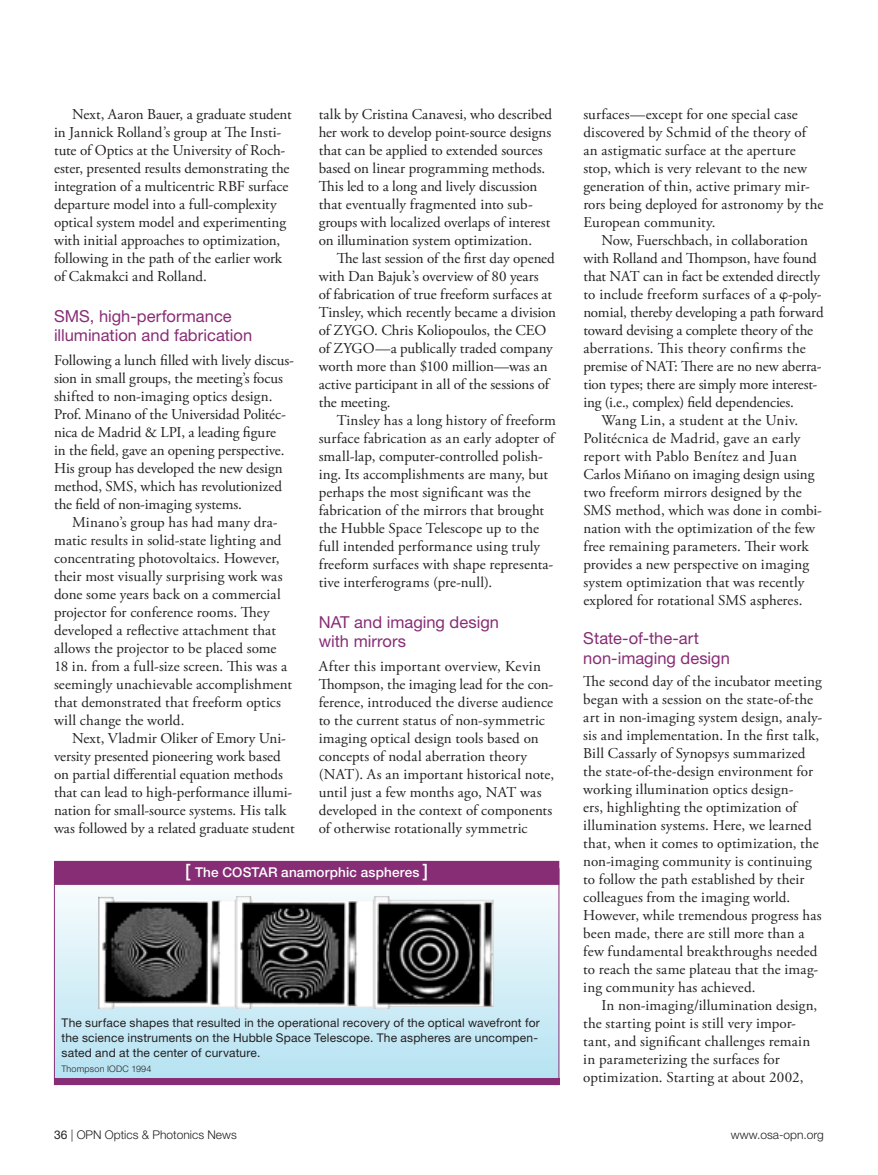
<style>
.page{position:relative;width:878px;height:1175px;background:#fff}
.page>*{position:absolute;margin:0;border:0;box-sizing:border-box;transform-origin:0 0}
.t1{font:16.5px/19.5px "Helvetica Neue LT Std";color:#872d75}
.t2{font:15px/18px "Adobe Garamond Pro";color:#231f20}
.t3{font:15px "Adobe Garamond Pro";letter-spacing:.02em;color:#231f20}
.t4{font:500 13.5px "Helvetica Neue LT Std";letter-spacing:.015em;color:#fff}
.t5{font:12px/15px "Helvetica Neue LT Std";letter-spacing:.015em;color:#231f20}
.t6{font:300 12px "Helvetica Neue LT Std";color:#231f20}
.t7{font:300 9px "Helvetica Neue LT Std";letter-spacing:.025em;color:#231f20}
.s1{font-size:18px}
.s2{font-weight:400}
</style>
<div class="page">
<svg style="left:56px;top:894px;width:501px;height:184px;background:#c9eaf5"></svg>
<div style="left:54px;top:1078px;width:505px;height:6px;background:#872d75"></div>
<div style="left:54px;top:861px;width:505px;height:24px;background:#872d75"></div>
<img style="left:98px;top:896px;width:395px;height:112px">
<p class="t2" style="left:54px;top:106px;width:239px;text-indent:18px">Next, Aaron Bauer, a graduate student in Jannick Rolland’s group at The Insti&shy;tute of Optics at the University of Roch&shy;ester, presented results demonstrating the integration of a multicentric RBF surface departure model into a full-complexity optical system model and experimenting with initial approaches to optimization, following in the path of the earlier work of Cakmakci and Rolland.</p>
<p class="t1" style="left:54px;top:306px;width:200px">SMS, high-performance illumination and fabrication</p>
<p class="t2" style="left:54px;top:352px;width:241px">Following a lunch filled with lively discus&shy;sion in small groups, the meeting’s focus shifted to non-imaging optics design.<br>Prof. Minano of the Universidad Politéc&shy;nica de Madrid &amp; LPI, a leading figure<br>in the field, gave an opening perspective.<br>His group has developed the new design method, SMS, which has revolutionized the field of non-imaging systems.</p>
<p class="t2" style="left:54px;top:514px;width:239px;text-indent:18px">Minano’s group has had many dra&shy;matic results in solid-state lighting and concentrating photovoltaics. However, their most visually surprising work was done some years back on a commercial projector for conference rooms. They developed a reflective attachment that allows the projector to be placed some 18 in. from a full-size screen. This was a seemingly unachievable accomplishment that demonstrated that freeform optics will change the world.</p>
<p class="t2" style="left:54px;top:730px;width:242px;text-indent:18px">Next, Vladmir Oliker of Emory Uni&shy;versity presented pioneering work based on partial differential equation methods that can lead to high-performance illumi&shy;nation for small-source systems. His talk was followed by a related graduate student</p>
<p class="t2" style="left:318px;top:106px;width:235px">talk by Cristina Canavesi, who described her work to develop point-source designs that can be applied to extended sources based on linear programming methods.<br>This led to a long and lively discussion that eventually fragmented into sub&shy;groups with localized overlaps of interest on illumination system optimization.</p>
<p class="t2" style="left:318px;top:250px;width:239px;text-indent:18px">The last session of the first day opened with Dan Bajuk’s overview of 80 years<br>of fabrication of true freeform surfaces at Tinsley, which recently became a division of ZYGO. Chris Koliopoulos, the CEO of ZYGO—a publically traded company worth more than $100 million—was an active participant in all of the sessions of the meeting.</p>
<p class="t2" style="left:318px;top:412px;width:239px;text-indent:18px">Tinsley has a long history of freeform surface fabrication as an early adopter of small-lap, computer-controlled polish&shy;ing. Its accomplishments are many, but perhaps the most significant was the fabrication of the mirrors that brought the Hubble Space Telescope up to the full intended performance using truly freeform surfaces with shape representa&shy;tive interferograms (pre-null).</p>
<p class="t1" style="left:318px;top:612px;width:182px">NAT and imaging design with mirrors</p>
<p class="t2" style="left:318px;top:658px;width:237px">After this important overview, Kevin Thompson, the imaging lead for the con&shy;ference, introduced the diverse audience to the current status of non-symmetric imaging optical design tools based on concepts of nodal aberration theory (NAT). As an important historical note, until just a few months ago, NAT was developed in the context of components of otherwise rotationally symmetric</p>
<p class="t4" style="left:185px;top:864px;width:244px"><span class="s1">[</span> The COSTAR anamorphic aspheres <span class="s1">]</span></p>
<p class="t5" style="left:62px;top:1015px;width:479px">The surface shapes that resulted in the operational recovery of the optical wavefront for the science instruments on the Hubble Space Telescope. The aspheres are uncompen&shy;sated and at the center of curvature.</p>
<p class="t7" style="left:61px;top:1063px;width:92px">Thompson IODC 1994</p>
<p class="t2" style="left:583px;top:106px;width:241px">surfaces—except for one special case discovered by Schmid of the theory of an astigmatic surface at the aperture stop, which is very relevant to the new generation of thin, active primary mir&shy;rors being deployed for astronomy by the European community.</p>
<p class="t2" style="left:601px;top:232px;width:208px">Now, Fuerschbach, in collaboration</p>
<p class="t2" style="left:583px;top:250px;width:235px">with Rolland and Thompson, have found</p>
<p class="t2" style="left:583px;top:268px;width:238px">that NAT can in fact be extended directly</p>
<p class="t2" style="left:583px;top:286px;width:240px">to include freeform surfaces of a -poly-</p>
<p class="t2" style="left:583px;top:304px;width:242px">nomial, thereby developing a path forward</p>
<p class="t2" style="left:583px;top:322px;width:231px">toward devising a complete theory of the</p>
<p class="t3" style="left:583px;top:339px;width:224px">aberrations. This theory confirms the</p>
<p class="t2" style="left:583px;top:358px;width:240px">premise of NAT: There are no new aberra-</p>
<p class="t2" style="left:583px;top:376px;width:235px">tion types; there are simply more interest-</p>
<p class="t2" style="left:583px;top:394px;width:212px">ing (i.e., complex) field dependencies.</p>
<p class="t2" style="left:601px;top:412px;width:198px">Wang Lin, a student at the Univ.</p>
<p class="t3" style="left:583px;top:429px;width:219px">Politécnica de Madrid, gave an early</p>
<p class="t3" style="left:583px;top:447px;width:215px">report with Pablo Benítez and Juan</p>
<p class="t2" style="left:583px;top:466px;width:233px">Carlos Miñano on imaging design using</p>
<p class="t2" style="left:583px;top:484px;width:220px">two freeform mirrors designed by the</p>
<p class="t2" style="left:583px;top:502px;width:240px">SMS method, which was done in combi-</p>
<p class="t2" style="left:583px;top:520px;width:233px">nation with the optimization of the few</p>
<p class="t2" style="left:583px;top:538px;width:227px">free remaining parameters. Their work</p>
<p class="t2" style="left:583px;top:556px;width:227px">provides a new perspective on imaging</p>
<p class="t2" style="left:583px;top:574px;width:222px">system optimization that was recently</p>
<p class="t2" style="left:583px;top:592px;width:221px">explored for rotational SMS aspheres.</p>
<p class="t1" style="left:583px;top:628px;width:148px">State-of-the-art non-imaging design</p>
<p class="t2" style="left:583px;top:673px;width:240px">The second day of the incubator meeting began with a session on the state-of-the art in non-imaging system design, analy&shy;sis and implementation. In the first talk, Bill Cassarly of Synopsys summarized the state-of-the-design environment for working illumination optics design-<br>ers, highlighting the optimization of illumination systems. Here, we learned that, when it comes to optimization, the non-imaging community is continuing to follow the path established by their colleagues from the imaging world.<br>However, while tremendous progress has been made, there are still more than a few fundamental breakthroughs needed to reach the same plateau that the imag&shy;ing community has achieved.</p>
<p class="t2" style="left:583px;top:997px;width:235px;text-indent:18px">In non-imaging/illumination design, the starting point is still very impor&shy;tant, and significant challenges remain in parameterizing the surfaces for optimization. Starting at about 2002,</p>
<p class="t6" style="left:54px;top:1126px;width:184px"><span class="s2">36</span> | OPN Optics &amp; Photonics News</p>
<p class="t6" style="left:731px;top:1126px;width:94px">www.osa-opn.org</p>
</div>
